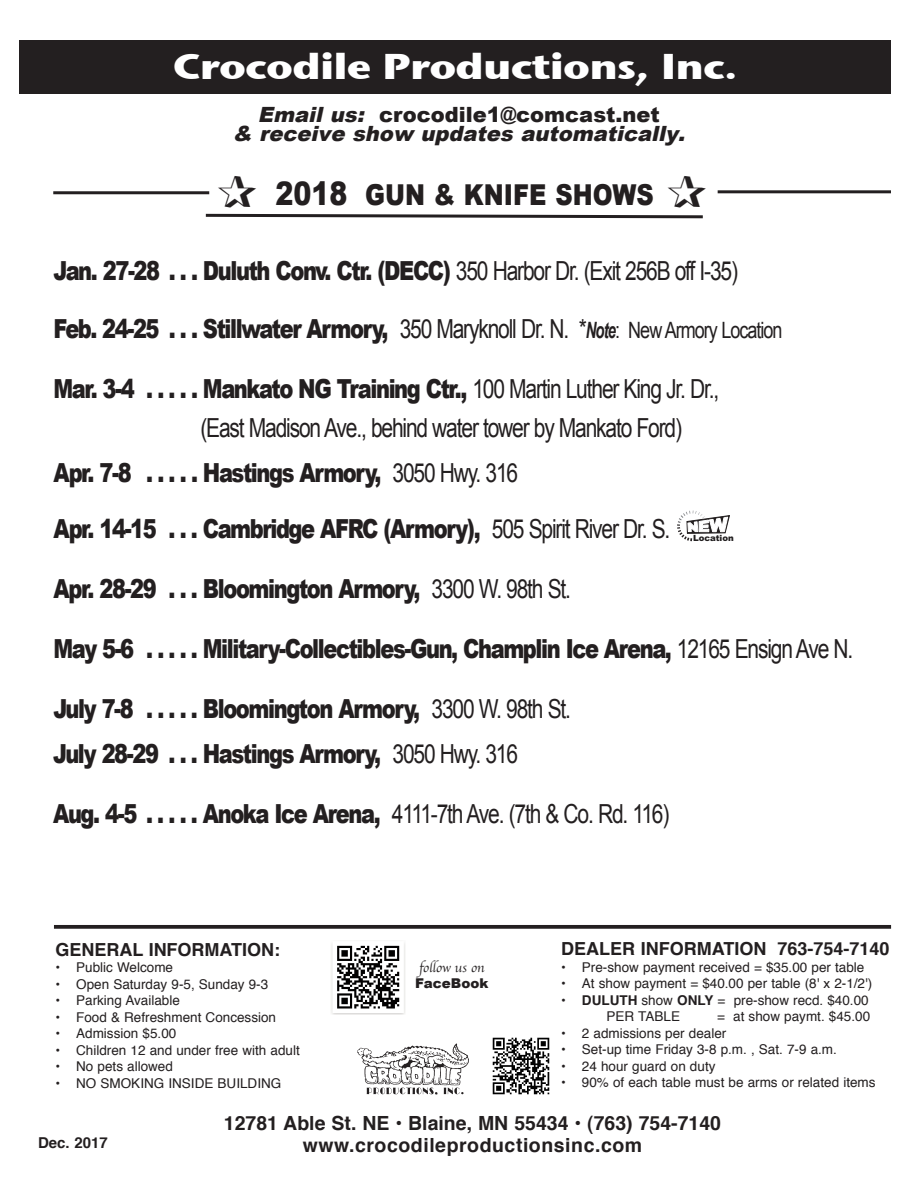
<style>
.page{position:relative;width:918px;height:1188px;background:#fff}
.page>*{position:absolute;margin:0;border:0;box-sizing:border-box;transform-origin:0 0}
.t1{font:700 35.7px "Stone Sans ITC";letter-spacing:-.02em;color:#fff;scale:1.18 1}
.t2{font:900 28.8px "Arial";color:#231f20;scale:.83 1}
.t3{font:900 26.25px/55.5px "Arial";letter-spacing:-.065em;color:#231f20;scale:.8 1}
.t4{font:26.25px/39px "Arial";letter-spacing:-.055em;color:#231f20;scale:.8 1}
.t5{font:italic 900 21px/19.5px "Arial";color:#231f20;text-align:center}
.t6{font:700 19.5px/22.5px "Helvetica";letter-spacing:.015em;color:#231f20;text-align:center}
.t7{font:700 18px "Helvetica";color:#231f20}
.t8{font:700 15px "Helvetica";color:#231f20}
.t9{font:13.5px/16.5px "Helvetica";color:#231f20}
.t10{font:13.5px "Apple Chancery";color:#231f20}
.t11{font:900 13.5px "Arial";color:#231f20}
.t12{font:900 8.55px "Arial";letter-spacing:-.01em;color:#201d1e}
.s1{font-style:normal}
.s2{font-size:32.4px}
.s3{font-weight:400}
.s4{font-family:"Arial Narrow";font-weight:700;font-style:italic;font-size:22.5px}
.s5{font-weight:400;font-size:22.5px}
.s6{font-weight:900}
.s7{font-weight:700}
</style>
<div class="page">
<div style="left:19px;top:40px;width:872px;height:54px;background:#231f20"></div>
<img style="left:357px;top:1043px;width:112px;height:52px">
<svg style="left:367px;top:1088px;width:70px;height:7px"></svg>
<svg style="left:444px;top:1088px;width:20px;height:6px"></svg>
<img style="left:492px;top:1037px;width:58px;height:58px">
<img style="left:331px;top:943px;width:74px;height:71px">
<hr style="left:53px;top:191px;width:156px;height:3px;background:#231f20">
<svg style="left:54px;top:925px;width:837px;height:4px;background:#312d2e"></svg>
<hr style="left:718px;top:190px;width:173px;height:3px;background:#231f20">
<svg style="left:677px;top:511px;width:53px;height:30px"></svg>
<svg style="left:203px;top:191px;width:500px;height:28px"></svg>
<h1 class="t1" style="left:173px;top:44px;width:481px">Crocodile Productions, Inc.</h1>
<h3 class="t5" style="left:233px;top:104px;width:458px">Email us: <span class="s1">crocodile1@comcast.net<br></span>&amp; receive show updates automatically.</h3>
<h2 class="t2" style="left:275px;top:173px;width:457px"><span class="s2">2018</span> GUN &amp; KNIFE SHOWS</h2>
<h3 class="t3" style="left:53px;top:242px;width:857px">Jan. 27-28 . . . Duluth Conv. Ctr. (DECC) <span class="s3">350 Harbor Dr. (Exit 256B off I-35)</span></h3>
<h3 class="t3" style="left:53px;top:300px;width:913px">Feb. 24-25 . . . Stillwater Armory, <span class="s3">350 Maryknoll Dr. N. *</span><span class="s4">Note</span><span class="s5">: New Armory Location</span></h3>
<h3 class="t4" style="left:200px;top:370px;width:650px;text-indent:-147px"><span class="s6">Mar. 3-4 . . . . . Mankato NG Training Ctr.,</span> 100 Martin Luther King Jr. Dr., (East Madison Ave., behind water tower by Mankato Ford)</h3>
<h3 class="t3" style="left:53px;top:444px;width:773px">Apr. 7-8 . . . . . Hastings Armory, <span class="s3">3050 Hwy. 316<br></span>Apr. 14-15 . . . Cambridge AFRC (Armory), <span class="s3">505 Spirit River Dr. S.</span></h3>
<h3 class="t3" style="left:53px;top:560px;width:649px">Apr. 28-29 . . . Bloomington Armory, <span class="s3">3300 W. 98th St.</span></h3>
<h3 class="t3" style="left:53px;top:620px;width:1002px">May 5-6 . . . . . Military-Collectibles-Gun, Champlin Ice Arena, <span class="s3">12165 Ensign Ave N.</span></h3>
<h3 class="t3" style="left:53px;top:685px;width:649px;line-height:45px">July 7-8 . . . . . Bloomington Armory, <span class="s3">3300 W. 98th St.<br></span>July 28-29 . . . Hastings Armory, <span class="s3">3050 Hwy. 316</span></h3>
<h3 class="t4" style="left:53px;top:794px;width:772px"><span class="s6">Aug. 4-5 . . . . . Anoka Ice Arena,</span> 4111-7th Ave. (7th &amp; Co. Rd. 116)</h3>
<p class="t12" style="left:693px;top:532px;width:42px">Location</p>
<h3 class="t7" style="left:56px;top:942px;width:226px">GENERAL INFORMATION:</h3>
<p class="t9" style="left:56px;top:960px;width:119px">• Public Welcome</p>
<p class="t9" style="left:55px;top:977px;width:214px">• Open Saturday 9-5, Sunday 9-3</p>
<p class="t9" style="left:55px;top:993px;width:126px">• Parking Available</p>
<p class="t9" style="left:55px;top:1010px;width:222px">• Food &amp; Refreshment Concession</p>
<p class="t9" style="left:55px;top:1026px;width:122px">• Admission $5.00</p>
<p class="t9" style="left:55px;top:1043px;width:246px">• Children 12 and under free with adult</p>
<p class="t9" style="left:55px;top:1059px;width:119px">• No pets allowed</p>
<p class="t9" style="left:55px;top:1076px;width:227px">• NO SMOKING INSIDE BUILDING</p>
<p class="t10" style="left:419px;top:957px;width:67px">follow us on</p>
<p class="t11" style="left:415px;top:973px;width:75px">FaceBook</p>
<h3 class="t7" style="left:561px;top:941px;width:330px">DEALER INFORMATION 763-754-7140</h3>
<p class="t9" style="left:561px;top:960px;width:305px">• Pre-show payment received = $35.00 per table</p>
<p class="t9" style="left:561px;top:976px;width:312px">• At show payment = $40.00 per table (8' x 2-1/2')</p>
<p class="t9" style="left:607px;top:993px;width:264px;text-indent:-45px">• <span class="s7">DULUTH</span> show <span class="s7">ONLY</span> = pre-show recd. $40.00<br>PER TABLE</p>
<p class="t9" style="left:717px;top:1009px;width:155px">= at show paymt. $45.00</p>
<p class="t9" style="left:561px;top:1026px;width:167px">• 2 admissions per dealer</p>
<p class="t9" style="left:561px;top:1042px;width:277px">• Set-up time Friday 3-8 p.m. , Sat. 7-9 a.m.</p>
<p class="t9" style="left:561px;top:1059px;width:156px">• 24 hour guard on duty</p>
<p class="t9" style="left:561px;top:1075px;width:316px">• 90% of each table must be arms or related items</p>
<p class="t8" style="left:38px;top:1136px;width:71px">Dec. 2017</p>
<h3 class="t6" style="left:224px;top:1113px;width:499px">12781 Able St. NE • Blaine, MN 55434 • (763) 754-7140 www.crocodileproductionsinc.com</h3>
</div>
